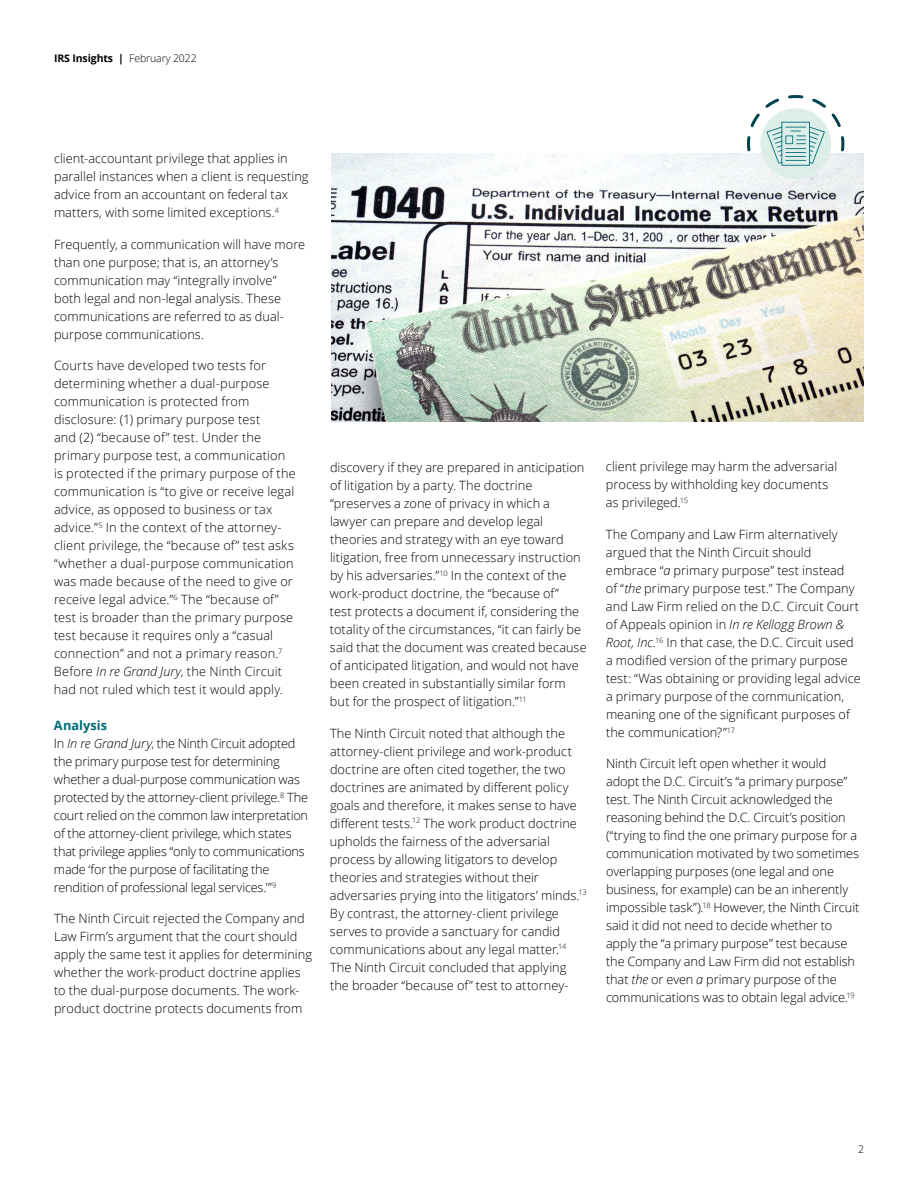
<style>
.page{position:relative;width:918px;height:1188px;background:#fff}
.page>*{position:absolute;margin:0;border:0;box-sizing:border-box;transform-origin:0 0}
.t1{font:300 12.75px/18px "Open Sans";letter-spacing:.005em;color:#000}
.t2{font:300 12.75px/18px "Open Sans";letter-spacing:-.015em;color:#000}
.t3{font:700 10.5px "Open Sans";letter-spacing:-.01em;color:#000}
.t4{font:300 10.5px "Open Sans";color:#000}
.s1{font-weight:300}
.s2{font-style:italic}
.s3{font-weight:700;color:#006a77}
</style>
<div class="page">
<img style="left:331px;top:153px;width:533px;height:268px">
<svg style="left:746px;top:95px;width:100px;height:99px"></svg>
<p class="t3" style="left:54px;top:51px;width:144px">IRS Insights | <span class="s1">February 2022</span></p>
<p class="t1" style="left:54px;top:149px;width:256px">client-accountant privilege that applies in parallel instances when a client is requesting advice from an accountant on federal tax matters, with some limited exceptions.<sup>4</sup></p>
<p class="t1" style="left:54px;top:235px;width:253px">Frequently, a communication will have more than one purpose; that is, an attorney’s communication may “integrally involve” both legal and non-legal analysis. These communications are referred to as dual&shy;purpose communications.</p>
<p class="t1" style="left:54px;top:356px;width:243px">Courts have developed two tests for determining whether a dual-purpose communication is protected from disclosure: (1) primary purpose test<br>and (2) “because of” test. Under the primary purpose test, a communication is protected if the primary purpose of the communication is “to give or receive legal advice, as opposed to business or tax advice.”<sup>5</sup> In the context of the attorney&shy;client privilege, the “because of” test asks “whether a dual-purpose communication was made because of the need to give or receive legal advice.”<sup>6</sup> The “because of” test is broader than the primary purpose test because it requires only a “casual connection” and not a primary reason.<sup>7<br></sup>Before <span class="s2">In re Grand Jury</span>, the Ninth Circuit had not ruled which test it would apply.</p>
<p class="t2" style="left:54px;top:716px;width:256px"><span class="s3">Analysis<br></span>In <span class="s2">In re Grand Jury</span>, the Ninth Circuit adopted the primary purpose test for determining whether a dual-purpose communication was protected by the attorney-client privilege.<sup>8</sup> The court relied on the common law interpretation of the attorney-client privilege, which states that privilege applies “only to communications made ‘for the purpose of facilitating the rendition of professional legal services.’”<sup>9</sup></p>
<p class="t1" style="left:54px;top:909px;width:260px">The Ninth Circuit rejected the Company and Law Firm’s argument that the court should apply the same test it applies for determining whether the work-product doctrine applies to the dual-purpose documents. The work&shy;product doctrine protects documents from</p>
<p class="t1" style="left:330px;top:458px;width:258px">discovery if they are prepared in anticipation of litigation by a party. The doctrine “preserves a zone of privacy in which a lawyer can prepare and develop legal theories and strategy with an eye toward litigation, free from unnecessary instruction by his adversaries.”<sup>10</sup> In the context of the work-product doctrine, the “because of”<br>test protects a document if, considering the totality of the circumstances, “it can fairly be said that the document was created because of anticipated litigation, and would not have been created in substantially similar form but for the prospect of litigation.”<sup>11</sup></p>
<p class="t1" style="left:330px;top:724px;width:258px">The Ninth Circuit noted that although the attorney-client privilege and work-product doctrine are often cited together, the two doctrines are animated by different policy goals and therefore, it makes sense to have different tests.<sup>12</sup> The work product doctrine upholds the fairness of the adversarial process by allowing litigators to develop theories and strategies without their adversaries prying into the litigators’ minds.<sup>13<br></sup>By contrast, the attorney-client privilege serves to provide a sanctuary for candid communications about any legal matter.<sup>14<br></sup>The Ninth Circuit concluded that applying the broader “because of” test to attorney-</p>
<p class="t1" style="left:606px;top:457px;width:233px">client privilege may harm the adversarial process by withholding key documents as privileged.<sup>15</sup></p>
<p class="t1" style="left:606px;top:525px;width:256px">The Company and Law Firm alternatively argued that the Ninth Circuit should embrace “<span class="s2">a</span> primary purpose” test instead<br>of “<span class="s2">the</span> primary purpose test.” The Company and Law Firm relied on the D.C. Circuit Court of Appeals opinion in <span class="s2">In re Kellogg Brown &amp; Root, Inc.</span><sup>16</sup> In that case, the D.C. Circuit used a modified version of the primary purpose test: “Was obtaining or providing legal advice a primary purpose of the communication, meaning one of the significant purposes of the communication?”<sup>17</sup></p>
<p class="t1" style="left:606px;top:754px;width:255px">Ninth Circuit left open whether it would adopt the D.C. Circuit’s “a primary purpose” test. The Ninth Circuit acknowledged the reasoning behind the D.C. Circuit’s position (“trying to find the one primary purpose for a communication motivated by two sometimes overlapping purposes (one legal and one business, for example) can be an inherently impossible task”).<sup>18</sup> However, the Ninth Circuit said it did not need to decide whether to apply the “a primary purpose” test because the Company and Law Firm did not establish that <span class="s2">the</span> or even <span class="s2">a</span> primary purpose of the communications was to obtain legal advice.<sup>19</sup></p>
<p class="t4" style="left:858px;top:1142px;width:7px">2</p>
</div>
